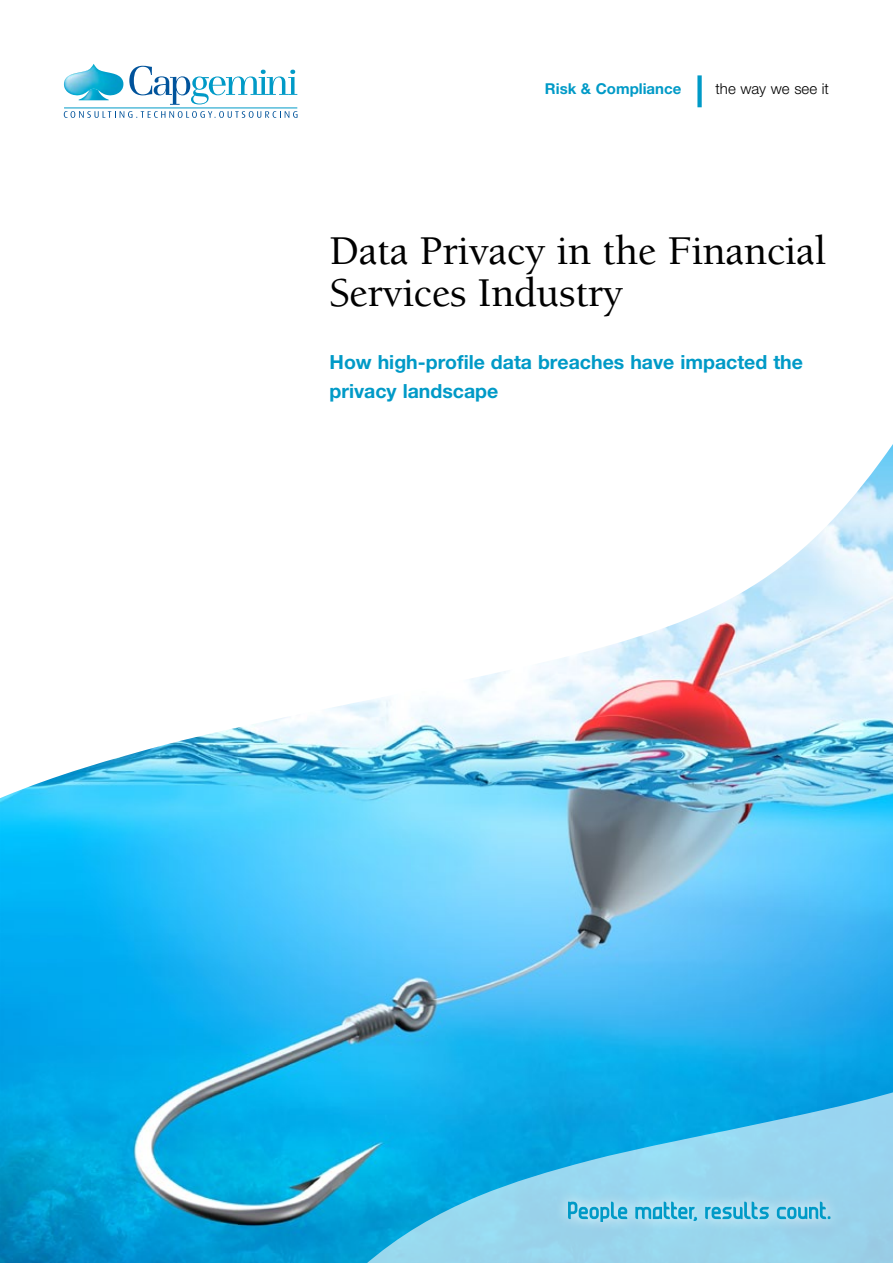
<style>
.page{position:relative;width:893px;height:1263px;background:#fff}
.page>*{position:absolute;margin:0;border:0;box-sizing:border-box;transform-origin:0 0}
.t1{font:500 42px/42px "Berkeley Std";letter-spacing:-.01em;color:#000}
.t2{font:700 19.5px/28.5px "Helvetica Neue LT Std";color:#009ac7}
.t3{font:700 15px "Helvetica Neue LT Std";color:#009ac7}
.t4{font:300 15px "Helvetica Neue LT Std";color:#000}
</style>
<div class="page">
<img style="left:79px;top:96px;width:30px;height:4px">
<img style="left:64px;top:64px;width:59px;height:32px">
<svg style="left:129px;top:66px;width:168px;height:39px"></svg>
<svg style="left:64px;top:111px;width:234px;height:7px"></svg>
<hr style="left:64px;top:107px;width:233px;height:1px;background:#009ac7">
<div style="left:697px;top:75px;width:5px;height:32px;background:#009ac7"></div>
<img style="left:0;top:444px;width:893px;height:819px">
<svg style="left:353px;top:1088px;width:540px;height:175px;background:#50bee8"></svg>
<div style="left:555px;top:1189px;width:287px;height:44px;background:linear-gradient(to bottom,#a0d9ef,#a3d7ed)"></div>
<svg style="left:568px;top:1202px;width:59px;height:20px"></svg>
<svg style="left:635px;top:1202px;width:62px;height:19px"></svg>
<svg style="left:777px;top:1202px;width:53px;height:17px"></svg>
<svg style="left:705px;top:1202px;width:64px;height:17px"></svg>
<p class="t3" style="left:545px;top:79px;width:138px">Risk &amp; Compliance</p>
<p class="t4" style="left:715px;top:80px;width:115px">the way we see it</p>
<h1 class="t1" style="left:330px;top:230px;width:498px">Data Privacy in the Financial<br>Services Industry</h1>
<p class="t2" style="left:330px;top:348px;width:475px">How high-profile data breaches have impacted the privacy landscape</p>
</div>
